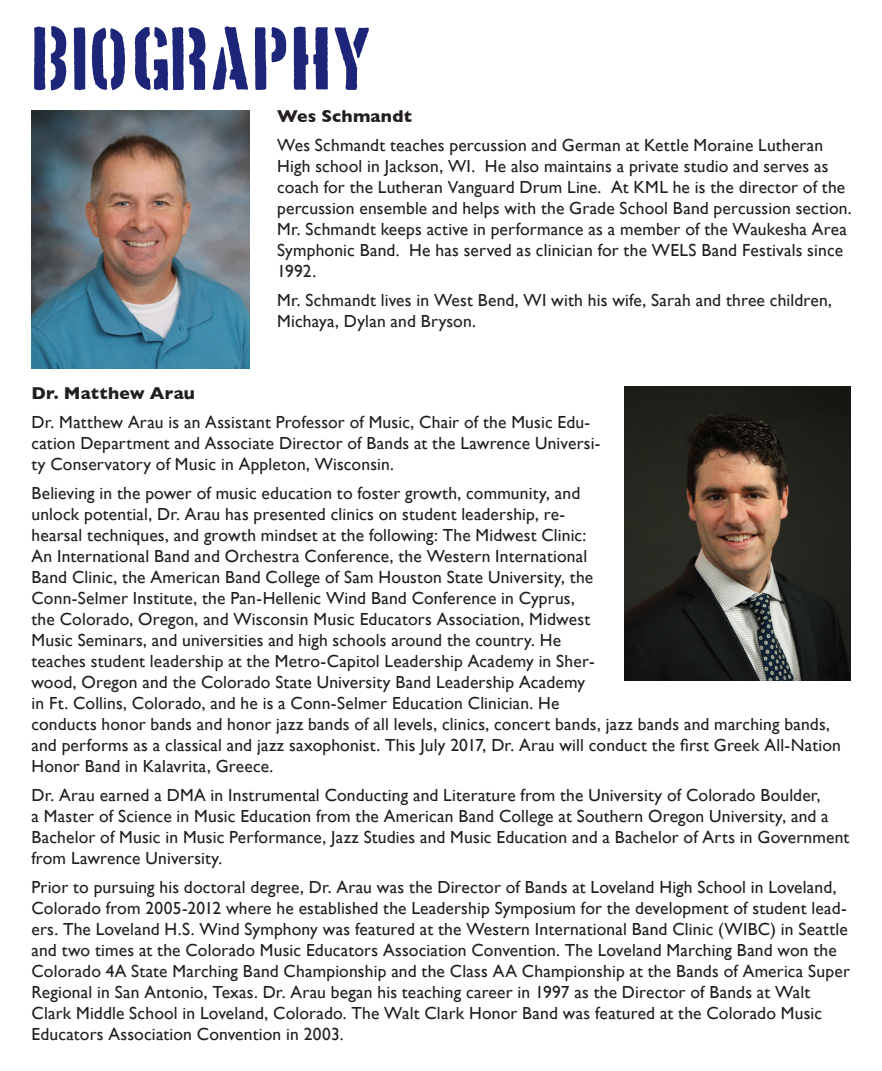
<style>
.page{position:relative;width:882px;height:1071px;background:#fff}
.page>*{position:absolute;margin:0;border:0;box-sizing:border-box;transform-origin:0 0}
.t1{font:70.35px "Boston Traffic";color:#1c2577}
.t2{font:17.5px/21px "Gill Sans";letter-spacing:.01em;color:#231f20}
.t3{font:700 17.5px "Gill Sans";letter-spacing:.015em;color:#231f20}
</style>
<div class="page">
<img style="left:32px;top:110px;width:218px;height:259px">
<img style="left:625px;top:387px;width:225px;height:293px">
<h1 class="t1" style="left:34px;top:26px;width:343px">BIOGRAPHY</h1>
<p class="t3" style="left:277px;top:103px;width:136px">Wes Schmandt</p>
<p class="t2" style="left:277px;top:135px;width:576px">Wes Schmandt teaches percussion and German at Kettle Moraine Lutheran High school in Jackson, WI. He also maintains a private studio and serves as coach for the Lutheran Vanguard Drum Line. At KML he is the director of the percussion ensemble and helps with the Grade School Band percussion section.<br>Mr. Schmandt keeps active in performance as a member of the Waukesha Area Symphonic Band. He has served as clinician for the WELS Band Festivals since 1992.</p>
<p class="t2" style="left:277px;top:290px;width:556px">Mr. Schmandt lives in West Bend, WI with his wife, Sarah and three children,<br>Michaya, Dylan and Bryson.</p>
<p class="t3" style="left:32px;top:379px;width:165px">Dr. Matthew Arau</p>
<p class="t2" style="left:32px;top:411px;width:571px">Dr. Matthew Arau is an Assistant Professor of Music, Chair of the Music Edu&shy;cation Department and Associate Director of Bands at the Lawrence Universi&shy;ty Conservatory of Music in Appleton, Wisconsin.</p>
<p class="t2" style="left:32px;top:482px;width:811px">Believing in the power of music education to foster growth, community, and<br>unlock potential, Dr. Arau has presented clinics on student leadership, re-<br>hearsal techniques, and growth mindset at the following: The Midwest Clinic:<br>An International Band and Orchestra Conference, the Western International<br>Band Clinic, the American Band College of Sam Houston State University, the<br>Conn-Selmer Institute, the Pan-Hellenic Wind Band Conference in Cyprus,<br>the Colorado, Oregon, and Wisconsin Music Educators Association, Midwest<br>Music Seminars, and universities and high schools around the country. He<br>teaches student leadership at the Metro-Capitol Leadership Academy in Sher-<br>wood, Oregon and the Colorado State University Band Leadership Academy<br>in Ft. Collins, Colorado, and he is a Conn-Selmer Education Clinician. He<br>conducts honor bands and honor jazz bands of all levels, clinics, concert bands, jazz bands and marching bands, and performs as a classical and jazz saxophonist. This July 2017, Dr. Arau will conduct the first Greek All-Nation Honor Band in Kalavrita, Greece.</p>
<p class="t2" style="left:32px;top:784px;width:819px">Dr. Arau earned a DMA in Instrumental Conducting and Literature from the University of Colorado Boulder,<br>a Master of Science in Music Education from the American Band College at Southern Oregon University, and a Bachelor of Music in Music Performance, Jazz Studies and Music Education and a Bachelor of Arts in Government from Lawrence University.</p>
<p class="t2" style="left:32px;top:876px;width:820px">Prior to pursuing his doctoral degree, Dr. Arau was the Director of Bands at Loveland High School in Loveland, Colorado from 2005-2012 where he established the Leadership Symposium for the development of student lead&shy;ers. The Loveland H.S. Wind Symphony was featured at the Western International Band Clinic (WIBC) in Seattle and two times at the Colorado Music Educators Association Convention. The Loveland Marching Band won the Colorado 4A State Marching Band Championship and the Class AA Championship at the Bands of America Super Regional in San Antonio, Texas. Dr. Arau began his teaching career in 1997 as the Director of Bands at Walt Clark Middle School in Loveland, Colorado. The Walt Clark Honor Band was featured at the Colorado Music Educators Association Convention in 2003.</p>
</div>
